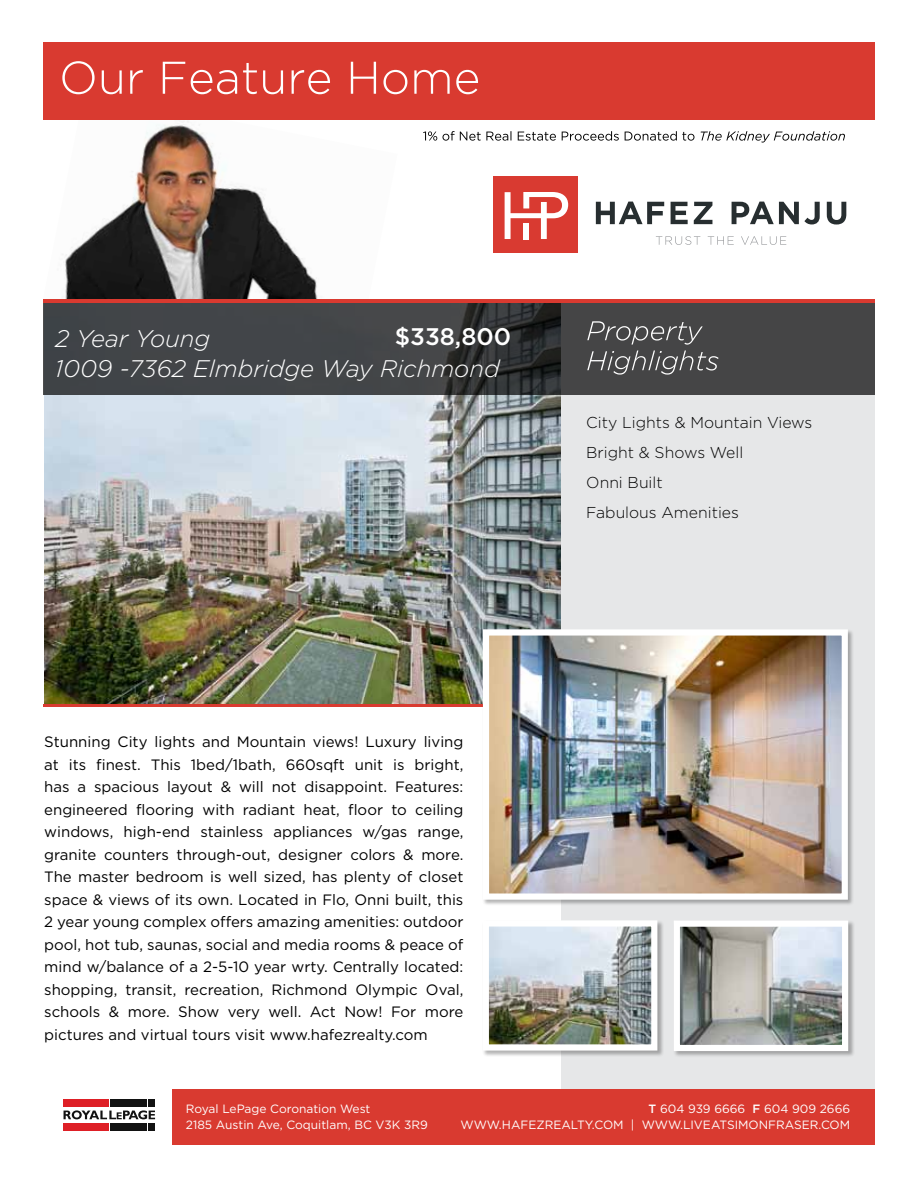
<style>
.page{position:relative;width:918px;height:1188px;background:#fff}
.page>*{position:absolute;margin:0;border:0;box-sizing:border-box;transform-origin:0 0}
.t1{font:italic 300 24px/30px "Gotham";color:#fff}
.t2{font:500 24px "Gotham";color:#fff}
.t3{font:300 15.75px/30px "Gotham";color:#000}
.t4{font:15px/22.5px "Gotham";color:#000;text-align:justify}
.t5{font:12px/16.5px "Gotham";color:#fff}
.s1{font-weight:500}
</style>
<div class="page">
<img style="left:44px;top:394px;width:517px;height:310px">
<div style="left:561px;top:303px;width:314px;height:839px;background:#e6e7e8"></div>
<div style="left:172px;top:1089px;width:703px;height:55px;background:#d93a30"></div>
<hr style="left:44px;top:704px;width:517px;height:3px;background:#d93a30">
<div style="left:482px;top:920px;width:182px;height:137px;background:#000;opacity:.3"></div>
<img style="left:490px;top:927px;width:160px;height:117px">
<div style="left:483px;top:920px;width:174px;height:131px;border:6px solid #fff"></div>
<svg style="left:44px;top:303px;width:831px;height:91px;background:#3f4143"></svg>
<svg style="left:587px;top:351px;width:132px;height:24px;background:#606061"></svg>
<svg style="left:587px;top:321px;width:116px;height:24px;background:#5e5e5f"></svg>
<div style="left:673px;top:920px;width:182px;height:137px;background:#000;opacity:.3"></div>
<img style="left:681px;top:928px;width:160px;height:116px">
<div style="left:674px;top:921px;width:174px;height:130px;border:6px solid #fff"></div>
<div style="left:483px;top:629px;width:372px;height:277px;background:#000;opacity:.3"></div>
<img style="left:490px;top:636px;width:351px;height:257px">
<div style="left:483px;top:629px;width:365px;height:271px;border:6px solid #fff"></div>
<hr style="left:44px;top:300px;width:831px;height:3px;background:#d93a30">
<svg style="left:64px;top:1099px;width:91px;height:32px"></svg>
<img style="left:43px;top:92px;width:275px;height:209px">
<div style="left:44px;top:43px;width:831px;height:77px;background:#d93a30"></div>
<svg style="left:62px;top:61px;width:416px;height:33px"></svg>
<svg style="left:423px;top:131px;width:422px;height:12px"></svg>
<hr style="left:44px;top:299px;width:831px;height:3px;background:#d93a30">
<div style="left:493px;top:176px;width:84px;height:76px;background:#d93a31"></div>
<svg style="left:505px;top:192px;width:63px;height:47px"></svg>
<svg style="left:656px;top:236px;width:44px;height:9px"></svg>
<svg style="left:708px;top:236px;width:26px;height:9px"></svg>
<svg style="left:741px;top:236px;width:45px;height:9px"></svg>
<svg style="left:596px;top:202px;width:68px;height:22px"></svg>
<svg style="left:671px;top:202px;width:17px;height:22px"></svg>
<svg style="left:694px;top:202px;width:18px;height:22px"></svg>
<svg style="left:732px;top:202px;width:88px;height:22px"></svg>
<svg style="left:827px;top:202px;width:19px;height:23px"></svg>
<h1 class="t2" style="left:395px;top:323px;width:118px">$338,800</h1>
<h1 class="t1" style="left:55px;top:323px;width:446px">2 Year Young<br>1009 -7362 Elmbridge Way Richmond</h1>
<p class="t3" style="left:586px;top:407px;width:228px">City Lights &amp; Mountain Views<br>Bright &amp; Shows Well<br>Onni Built<br>Fabulous Amenities</p>
<p class="t4" style="left:44px;top:730px;width:421px">Stunning City lights and Mountain views! Luxury living at its finest. This 1bed/1bath, 660sqft unit is bright, has a spacious layout &amp; will not disappoint. Features: engineered flooring with radiant heat, floor to ceiling windows, high-end stainless appliances w/gas range, granite counters through-out, designer colors &amp; more.<br>The master bedroom is well sized, has plenty of closet space &amp; views of its own. Located in Flo, Onni built, this 2 year young complex offers amazing amenities: outdoor pool, hot tub, saunas, social and media rooms &amp; peace of mind w/balance of a 2-5-10 year wrty. Centrally located: shopping, transit, recreation, Richmond Olympic Oval, schools &amp; more. Show very well. Act Now! For more pictures and virtual tours visit www.hafezrealty.com</p>
<p class="t5" style="left:186px;top:1100px;width:243px">Royal LePage Coronation West<br>2185 Austin Ave, Coquitlam, BC V3K 3R9</p>
<p class="t5" style="left:461px;top:1100px;width:391px;text-align:right"><span class="s1">T</span> 604 939 6666 <span class="s1">F</span> 604 909 2666<br>WWW.HAFEZREALTY.COM | WWW.LIVEATSIMONFRASER.COM</p>
</div>
